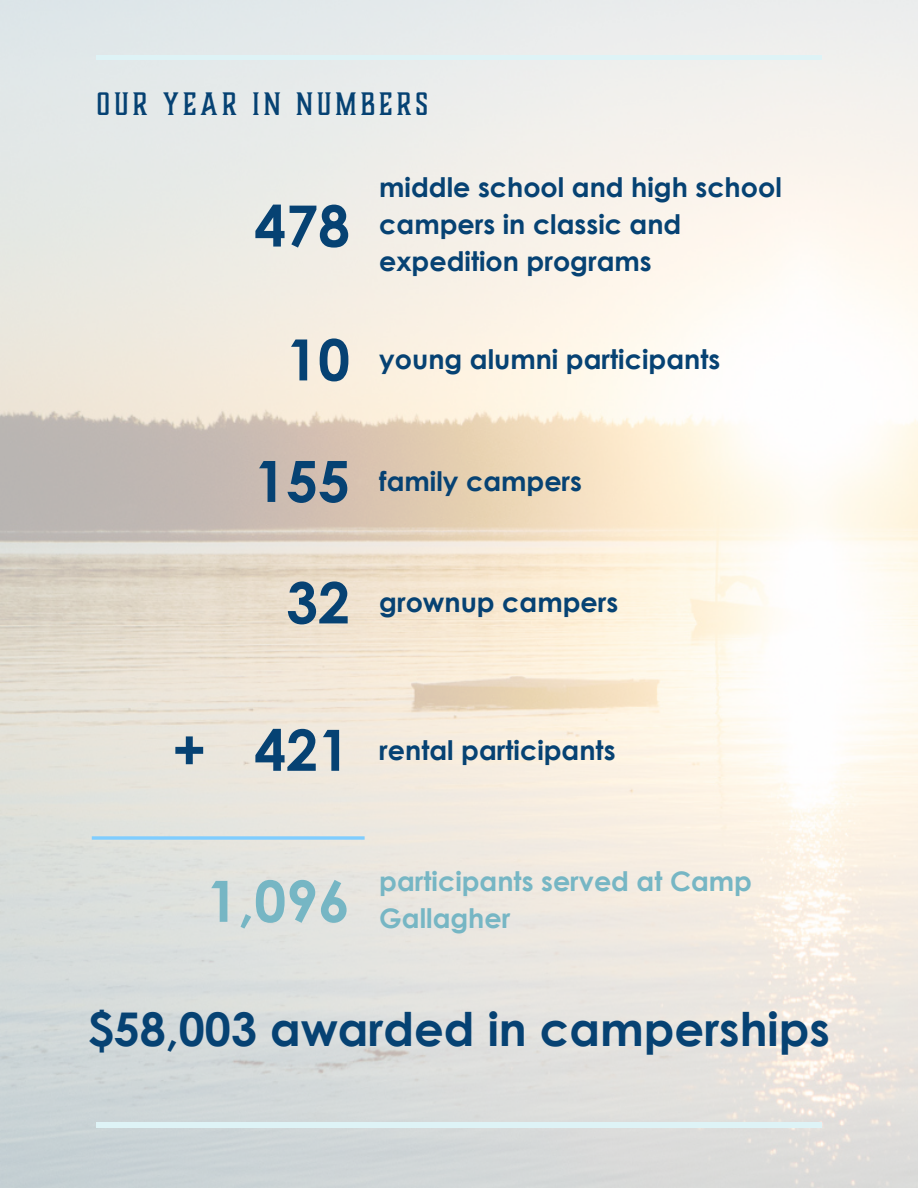
<style>
.page{position:relative;width:918px;height:1188px;background:#fff}
.page>*{position:absolute;margin:0;border:0;box-sizing:border-box;transform-origin:0 0}
.t1{font:700 57px "Century Gothic";color:#064273}
.t2{font:700 57px "Century Gothic";color:#76b6c4}
.t3{font:700 46.5px "Century Gothic";color:#064273}
.t4{font:30px "Boucherie Block";letter-spacing:.14em;color:#064273}
.t5{font:700 27px/37.2px "Century Gothic";color:#064273}
.t6{font:700 27px/37.2px "Century Gothic";color:#76b6c4}
</style>
<div class="page">
<hr style="left:97px;top:1123px;width:725px;height:4px;background:#def3f6">
<div style="left:96px;top:55px;width:725px;height:5px;background:#def3f6"></div>
<svg style="left:92px;top:836px;width:273px;height:4px"></svg>
<p class="t4" style="left:96px;top:84px;width:333px">OUR YEAR IN NUMBERS</p>
<p class="t1" style="left:254px;top:189px;width:97px">478</p>
<p class="t5" style="left:379px;top:168px;width:404px">middle school and high school campers in classic and expedition programs</p>
<p class="t1" style="left:286px;top:323px;width:65px">10</p>
<p class="t5" style="left:379px;top:340px;width:343px">young alumni participants</p>
<p class="t1" style="left:254px;top:445px;width:97px">155</p>
<p class="t5" style="left:379px;top:461px;width:204px">family campers</p>
<p class="t1" style="left:286px;top:566px;width:65px">32</p>
<p class="t5" style="left:379px;top:583px;width:241px">grownup campers</p>
<p class="t1" style="left:172px;top:714px;width:179px">+ 421</p>
<p class="t5" style="left:379px;top:730px;width:238px">rental participants</p>
<p class="t2" style="left:206px;top:865px;width:145px">1,096</p>
<p class="t6" style="left:379px;top:862px;width:374px">participants served at Camp<br>Gallagher</p>
<p class="t3" style="left:88px;top:999px;width:744px">$58,003 awarded in camperships</p>
</div>
